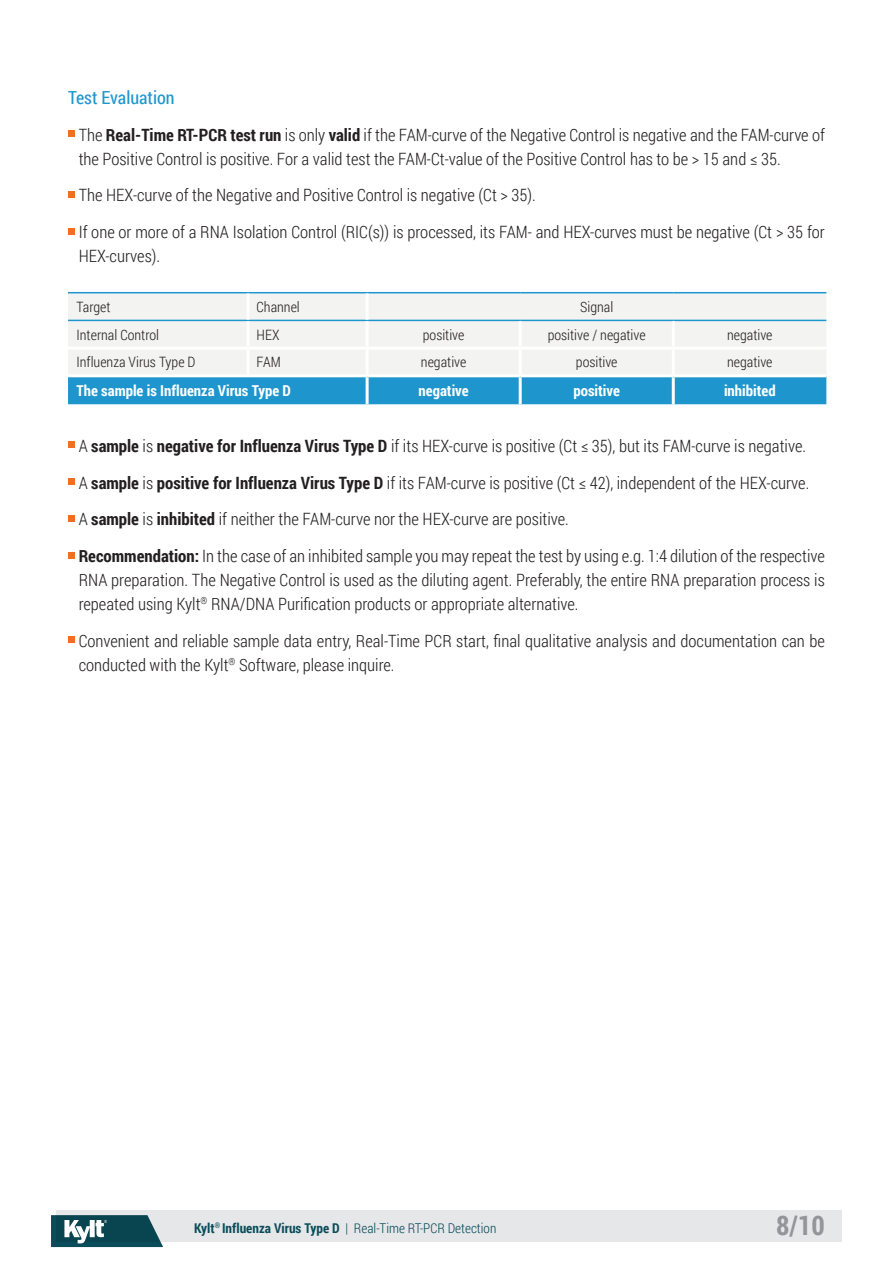
<style>
.page{position:relative;width:893px;height:1263px;background:#fff}
.page>*{position:absolute;margin:0;border:0;box-sizing:border-box;transform-origin:0 0}
.t1{font:700 27px "Roboto Condensed";color:#939598}
.Zwischenüberschrift{font:18px "Roboto Condensed";color:#1e96cd}
.Fließtext_englisch{font:300 16.95px/24px "Roboto Condensed";color:#231f20}
.Kylt_Tabellenkopf{font:700 15px "Roboto Condensed";color:#fff}
.Kylt_Tabelleninhalt{font:300 14.25px "Roboto Condensed";color:#231f20}
.t2{font:300 13.5px "Roboto Condensed";color:#0a4c59}
.s1{font-weight:700}
</style>
<div class="page">
<div style="left:56px;top:1210px;width:786px;height:32px;background:#e6e7e9"></div>
<svg style="left:51px;top:1215px;width:112px;height:32px;background:#3b6b75"></svg>
<svg style="left:68px;top:131px;width:6px;height:6px"></svg>
<div style="left:68px;top:191px;width:6px;height:7px;background:#f36e21"></div>
<svg style="left:68px;top:228px;width:6px;height:6px"></svg>
<svg style="left:68px;top:442px;width:6px;height:6px"></svg>
<div style="left:68px;top:478px;width:6px;height:7px;background:#f36e21"></div>
<svg style="left:68px;top:515px;width:6px;height:6px"></svg>
<svg style="left:68px;top:552px;width:6px;height:6px"></svg>
<svg style="left:68px;top:637px;width:6px;height:6px"></svg>
<div style="left:68px;top:293px;width:758px;height:81px;background:#f3f3f1"></div>
<div style="left:68px;top:377px;width:758px;height:27px;background:#1e96cd"></div>
<hr style="left:68px;top:292px;width:180px;height:1px;background:#1e96cd">
<hr style="left:248px;top:292px;width:119px;height:1px;background:#1e96cd">
<hr style="left:367px;top:292px;width:153px;height:1px;background:#1e96cd">
<hr style="left:520px;top:292px;width:153px;height:1px;background:#1e96cd">
<hr style="left:673px;top:292px;width:153px;height:1px;background:#1e96cd">
<hr style="left:68px;top:320px;width:180px;height:1px;background:#1e96cd">
<hr style="left:248px;top:320px;width:119px;height:1px;background:#1e96cd">
<hr style="left:367px;top:320px;width:153px;height:1px;background:#1e96cd">
<hr style="left:520px;top:320px;width:153px;height:1px;background:#1e96cd">
<hr style="left:673px;top:320px;width:153px;height:1px;background:#1e96cd">
<hr style="left:247px;top:293px;width:3px;height:27px;background:#fff">
<hr style="left:366px;top:293px;width:3px;height:27px;background:#fff">
<hr style="left:247px;top:321px;width:3px;height:26px;background:#fff">
<hr style="left:366px;top:321px;width:3px;height:26px;background:#fff">
<hr style="left:519px;top:321px;width:3px;height:26px;background:#fff">
<hr style="left:672px;top:321px;width:3px;height:26px;background:#fff">
<hr style="left:247px;top:350px;width:3px;height:24px;background:#fff">
<hr style="left:366px;top:350px;width:3px;height:24px;background:#fff">
<hr style="left:519px;top:350px;width:3px;height:24px;background:#fff">
<hr style="left:672px;top:350px;width:3px;height:24px;background:#fff">
<hr style="left:366px;top:377px;width:3px;height:27px;background:#fff">
<hr style="left:519px;top:377px;width:3px;height:27px;background:#fff">
<hr style="left:672px;top:377px;width:3px;height:27px;background:#fff">
<hr style="left:68px;top:347px;width:180px;height:3px;background:#fff">
<hr style="left:248px;top:347px;width:119px;height:3px;background:#fff">
<hr style="left:367px;top:347px;width:153px;height:3px;background:#fff">
<hr style="left:520px;top:347px;width:153px;height:3px;background:#fff">
<hr style="left:673px;top:347px;width:153px;height:3px;background:#fff">
<p class="Zwischenüberschrift" style="left:68px;top:85px;width:108px">Test Evaluation</p>
<p class="Fließtext_englisch" style="left:79px;top:122px;width:748px">The <span class="s1">Real-Time RT-PCR test run</span> is only <span class="s1">valid</span> if the FAM-curve of the Negative Control is negative and the FAM-curve of the Positive Control is positive. For a valid test the FAM-Ct-value of the Positive Control has to be &gt; 15 and ≤ 35.</p>
<p class="Fließtext_englisch" style="left:79px;top:183px;width:459px">The HEX-curve of the Negative and Positive Control is negative (Ct &gt; 35).</p>
<p class="Fließtext_englisch" style="left:79px;top:220px;width:748px">If one or more of a RNA Isolation Control (RIC(s)) is processed, its FAM- and HEX-curves must be negative (Ct &gt; 35 for<br>HEX-curves).</p>
<p class="Kylt_Tabelleninhalt" style="left:77px;top:297px;width:36px">Target</p>
<p class="Kylt_Tabelleninhalt" style="left:257px;top:297px;width:45px">Channel</p>
<p class="Kylt_Tabelleninhalt" style="left:580px;top:297px;width:35px">Signal</p>
<p class="Kylt_Tabelleninhalt" style="left:77px;top:325px;width:84px">Internal Control</p>
<p class="Kylt_Tabelleninhalt" style="left:257px;top:325px;width:24px">HEX</p>
<p class="Kylt_Tabelleninhalt" style="left:423px;top:325px;width:43px">positive</p>
<p class="Kylt_Tabelleninhalt" style="left:548px;top:325px;width:99px">positive / negative</p>
<p class="Kylt_Tabelleninhalt" style="left:727px;top:325px;width:47px">negative</p>
<p class="Kylt_Tabelleninhalt" style="left:77px;top:352px;width:120px">Influenza Virus Type D</p>
<p class="Kylt_Tabelleninhalt" style="left:257px;top:352px;width:26px">FAM</p>
<p class="Kylt_Tabelleninhalt" style="left:421px;top:352px;width:47px">negative</p>
<p class="Kylt_Tabelleninhalt" style="left:576px;top:352px;width:43px">positive</p>
<p class="Kylt_Tabelleninhalt" style="left:727px;top:352px;width:47px">negative</p>
<p class="Kylt_Tabellenkopf" style="left:77px;top:380px;width:216px">The sample is Influenza Virus Type D</p>
<p class="Kylt_Tabellenkopf" style="left:419px;top:380px;width:52px">negative</p>
<p class="Kylt_Tabellenkopf" style="left:573px;top:380px;width:48px">positive</p>
<p class="Kylt_Tabellenkopf" style="left:724px;top:380px;width:53px">inhibited</p>
<p class="Fließtext_englisch" style="left:79px;top:433px;width:729px">A <span class="s1">sample</span> is <span class="s1">negative for Influenza Virus Type D</span> if its HEX-curve is positive (Ct ≤ 35), but its FAM-curve is negative.</p>
<p class="Fließtext_englisch" style="left:79px;top:470px;width:732px">A <span class="s1">sample</span> is <span class="s1">positive for Influenza Virus Type D</span> if its FAM-curve is positive (Ct ≤ 42), independent of the HEX-curve.</p>
<p class="Fließtext_englisch" style="left:79px;top:507px;width:492px">A <span class="s1">sample</span> is <span class="s1">inhibited</span> if neither the FAM-curve nor the HEX-curve are positive.</p>
<p class="Fließtext_englisch" style="left:79px;top:543px;width:748px;text-align:justify"><span class="s1">Recommendation:</span> In the case of an inhibited sample you may repeat the test by using e.g. 1:4 dilution of the respective RNA preparation. The Negative Control is used as the diluting agent. Preferably, the entire RNA preparation process is repeated using Kylt<sup>®</sup> RNA/DNA Purification products or appropriate alternative.</p>
<p class="Fließtext_englisch" style="left:79px;top:628px;width:748px">Convenient and reliable sample data entry, Real-Time PCR start, final qualitative analysis and documentation can be conducted with the Kylt<sup>®</sup> Software, please inquire.</p>
<p class="t2" style="left:194px;top:1218px;width:304px"><span class="s1">Kylt</span><sup>®</sup> <span class="s1">Influenza Virus Type D</span> | Real-Time RT-PCR Detection</p>
<h1 class="t1" style="left:776px;top:1206px;width:50px">8/10</h1>
</div>
